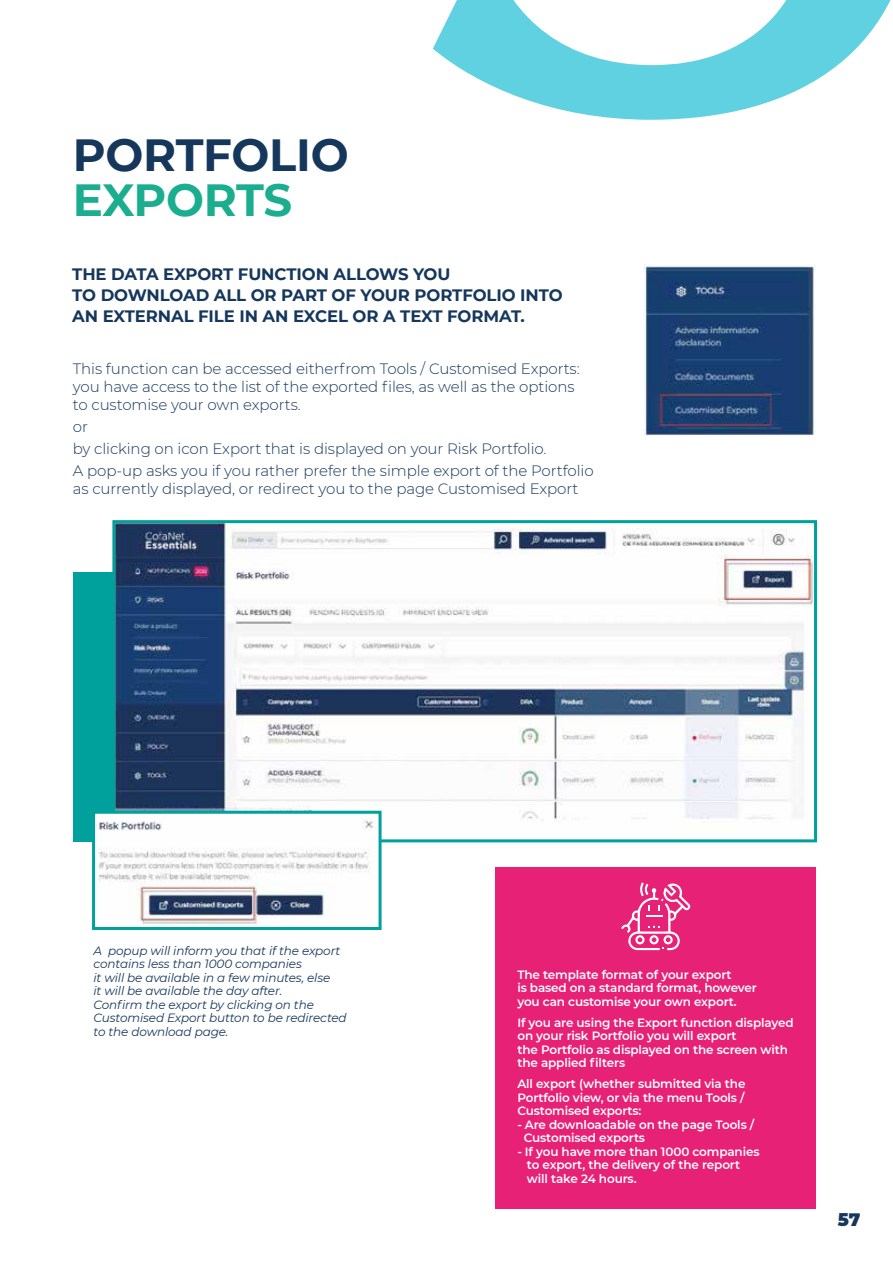
<style>
.page{position:relative;width:893px;height:1263px;background:#fff}
.page>*{position:absolute;margin:0;border:0;box-sizing:border-box;transform-origin:0 0}
.t1{font:700 45px "Montserrat";letter-spacing:-.005em;color:#16375c}
.t2{font:700 45px "Montserrat";letter-spacing:-.01em;color:#1bae8e}
.t3{font:900 18px "Montserrat";color:#16375c}
.t4{font:700 16.5px/21px "Montserrat";letter-spacing:-.005em;color:#16375c}
.t5{font:300 15px/18px "Montserrat";letter-spacing:-.005em;color:#16375c}
.t6{font:600 12px/13.5px "Montserrat";letter-spacing:-.01em;color:#fff}
.t7{font:italic 12px/13.5px "Montserrat";letter-spacing:-.01em;color:#16375c}
</style>
<div class="page">
<svg style="left:433px;top:0;width:458px;height:120px;fill:#5fd1e0"></svg>
<img style="left:116px;top:524px;width:697px;height:296px">
<div style="left:112px;top:520px;width:705px;height:322px;border:3px solid #00a19c"></div>
<div style="left:73px;top:572px;width:41px;height:269px;background:#00a19c"></div>
<img style="left:643px;top:264px;width:173px;height:171px">
<div style="left:495px;top:867px;width:321px;height:342px;background:#e72176"></div>
<svg style="left:621px;top:882px;width:70px;height:68px"></svg>
<img style="left:96px;top:815px;width:282px;height:110px">
<div style="left:92px;top:811px;width:290px;height:119px;border:3px solid #00a19c"></div>
<h1 class="t1" style="left:73px;top:123px;width:277px">PORTFOLIO</h1>
<h1 class="t2" style="left:73px;top:168px;width:221px">EXPORTS</h1>
<h3 class="t4" style="left:72px;top:263px;width:492px">THE DATA EXPORT FUNCTION ALLOWS YOU<br>TO DOWNLOAD ALL OR PART OF YOUR PORTFOLIO INTO<br>AN EXTERNAL FILE IN AN EXCEL OR A TEXT FORMAT.</h3>
<p class="t5" style="left:73px;top:359px;width:508px">This function can be accessed eitherfrom Tools / Customised Exports: you have access to the list of the exported files, as well as the options to customise your own exports.</p>
<p class="t5" style="left:73px;top:415px;width:522px;line-height:22.2px">or<br>by clicking on icon Export that is displayed on your Risk Portfolio.<br>A pop-up asks you if you rather prefer the simple export of the Portfolio</p>
<p class="t5" style="left:73px;top:479px;width:507px">as currently displayed, or redirect you to the page Customised Export</p>
<p class="t7" style="left:94px;top:943px;width:255px">A popup will inform you that if the export contains less than 1000 companies<br>it will be available in a few minutes, else<br>it will be available the day after.<br>Confirm the export by clicking on the Customised Export button to be redirected to the download page.</p>
<p class="t6" style="left:517px;top:967px;width:241px">The template format of your export<br>is based on a standard format, however you can customise your own export.</p>
<p class="t6" style="left:517px;top:1015px;width:278px">If you are using the Export function displayed on your risk Portfolio you will export<br>the Portfolio as displayed on the screen with the applied filters</p>
<p class="t6" style="left:517px;top:1076px;width:230px;text-align:justify">All export (whether submitted via the Portfolio view, or via the menu Tools / Customised exports:</p>
<p class="t6" style="left:524px;top:1117px;width:232px;text-indent:-6px">- Are downloadable on the page Tools /<br>Customised exports</p>
<p class="t6" style="left:527px;top:1144px;width:234px;text-indent:-10px">- If you have more than 1000 companies to export, the delivery of the report will take 24 hours.</p>
<h2 class="t3" style="left:838px;top:1206px;width:24px">57</h2>
</div>
